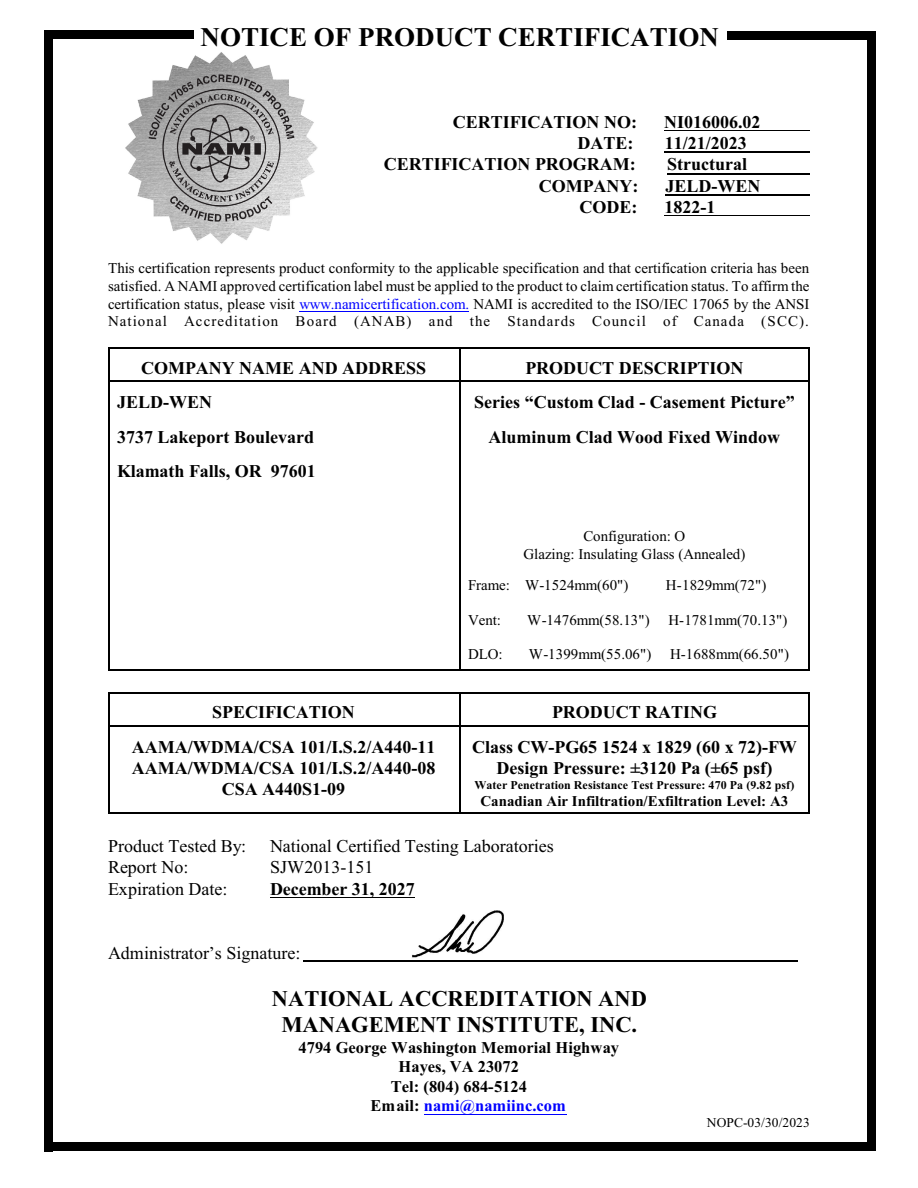
<style>
.page{position:relative;width:918px;height:1188px;background:#fff}
.page>*{position:absolute;margin:0;border:0;box-sizing:border-box;transform-origin:0 0}
.t1{font:700 27px "Times New Roman";color:#000}
.t2{font:700 22.5px/26.2px "Times New Roman";color:#000;text-align:center}
.t3{font:700 18px/21.3px "Times New Roman";color:#000;text-align:center}
.t4{font:18px "Times New Roman";color:#000}
.t5{font:700 16.5px "Times New Roman";color:#000}
.t6{font:700 16.5px "Times New Roman";color:#00f}
.t7{font:15px/17.7px "Times New Roman";letter-spacing:.005em;color:#000;text-align:justify}
.t8{font:700 15px "Times New Roman";color:#000}
.t9{font:13.5px "Times New Roman";letter-spacing:.005em;color:#000}
.t10{font:700 12px "Times New Roman";letter-spacing:.005em;color:#000}
.s1{color:#00f}
.s2{color:#000}
</style>
<div class="page">
<hr style="left:108px;top:348px;width:351px;height:1px;background:#000">
<hr style="left:108px;top:349px;width:1px;height:33px;background:#000">
<hr style="left:108px;top:381px;width:351px;height:1px;background:#000">
<hr style="left:809px;top:348px;width:1px;height:34px;background:#000">
<hr style="left:459px;top:348px;width:351px;height:1px;background:#000">
<hr style="left:459px;top:349px;width:1px;height:33px;background:#000">
<hr style="left:459px;top:381px;width:349px;height:1px;background:#000">
<hr style="left:108px;top:382px;width:1px;height:35px;background:#000">
<hr style="left:809px;top:382px;width:1px;height:35px;background:#000">
<hr style="left:459px;top:382px;width:1px;height:35px;background:#000">
<hr style="left:108px;top:417px;width:1px;height:34px;background:#000">
<hr style="left:809px;top:417px;width:1px;height:34px;background:#000">
<hr style="left:459px;top:417px;width:1px;height:34px;background:#000">
<hr style="left:108px;top:451px;width:1px;height:35px;background:#000">
<hr style="left:809px;top:451px;width:1px;height:35px;background:#000">
<hr style="left:459px;top:451px;width:1px;height:35px;background:#000">
<hr style="left:108px;top:486px;width:1px;height:32px;background:#000">
<hr style="left:809px;top:486px;width:1px;height:32px;background:#000">
<hr style="left:459px;top:486px;width:1px;height:32px;background:#000">
<hr style="left:108px;top:519px;width:1px;height:48px;background:#000">
<hr style="left:809px;top:519px;width:1px;height:48px;background:#000">
<hr style="left:459px;top:519px;width:1px;height:48px;background:#000">
<hr style="left:108px;top:567px;width:1px;height:35px;background:#000">
<hr style="left:809px;top:567px;width:1px;height:35px;background:#000">
<hr style="left:459px;top:567px;width:1px;height:35px;background:#000">
<hr style="left:108px;top:602px;width:1px;height:34px;background:#000">
<hr style="left:809px;top:602px;width:1px;height:34px;background:#000">
<hr style="left:459px;top:602px;width:1px;height:34px;background:#000">
<hr style="left:108px;top:669px;width:351px;height:2px;background:#000">
<hr style="left:108px;top:636px;width:1px;height:33px;background:#000">
<hr style="left:809px;top:636px;width:1px;height:35px;background:#000">
<hr style="left:459px;top:669px;width:351px;height:2px;background:#000">
<hr style="left:459px;top:636px;width:1px;height:33px;background:#000">
<hr style="left:108px;top:692px;width:351px;height:1px;background:#000">
<hr style="left:108px;top:694px;width:1px;height:32px;background:#000">
<hr style="left:108px;top:725px;width:351px;height:1px;background:#000">
<hr style="left:809px;top:692px;width:1px;height:34px;background:#000">
<hr style="left:459px;top:692px;width:351px;height:1px;background:#000">
<hr style="left:459px;top:694px;width:1px;height:32px;background:#000">
<hr style="left:459px;top:725px;width:349px;height:1px;background:#000">
<hr style="left:108px;top:813px;width:351px;height:1px;background:#000">
<hr style="left:108px;top:727px;width:1px;height:86px;background:#000">
<hr style="left:809px;top:727px;width:1px;height:87px;background:#000">
<hr style="left:459px;top:813px;width:351px;height:1px;background:#000">
<hr style="left:459px;top:727px;width:1px;height:86px;background:#000">
<img style="left:125px;top:52px;width:193px;height:192px">
<hr style="left:664px;top:130px;width:146px;height:1px;background:#000">
<hr style="left:665px;top:152px;width:145px;height:1px;background:#000">
<hr style="left:667px;top:173px;width:143px;height:1px;background:#000">
<hr style="left:665px;top:194px;width:145px;height:1px;background:#000">
<hr style="left:665px;top:215px;width:145px;height:1px;background:#000">
<hr style="left:300px;top:311px;width:169px;height:1px;background:#00f">
<hr style="left:270px;top:897px;width:145px;height:1px;background:#000">
<hr style="left:424px;top:1114px;width:142px;height:1px;background:#00f">
<div style="left:867px;top:32px;width:8px;height:1119px;background:#000"></div>
<div style="left:728px;top:32px;width:147px;height:8px;background:#000"></div>
<div style="left:44px;top:31px;width:9px;height:1120px;background:#000"></div>
<div style="left:44px;top:30px;width:150px;height:9px;background:#000"></div>
<hr style="left:303px;top:960px;width:495px;height:2px;background:#000">
<div style="left:44px;top:1142px;width:831px;height:9px;background:#000"></div>
<img style="left:412px;top:910px;width:92px;height:48px">
<h1 class="t1" style="left:201px;top:28px;width:520px">NOTICE OF PRODUCT CERTIFICATION</h1>
<p class="t3" style="left:453px;top:113px;width:186px">CERTIFICATION NO:</p>
<p class="t3" style="left:664px;top:113px;width:98px">NI016006.02</p>
<p class="t3" style="left:577px;top:134px;width:57px">DATE:</p>
<p class="t3" style="left:665px;top:134px;width:84px">11/21/2023</p>
<p class="t3" style="left:384px;top:155px;width:254px">CERTIFICATION PROGRAM:</p>
<p class="t3" style="left:667px;top:155px;width:81px">Structural</p>
<p class="t3" style="left:539px;top:177px;width:101px">COMPANY:</p>
<p class="t3" style="left:666px;top:177px;width:97px">JELD-WEN</p>
<p class="t3" style="left:580px;top:198px;width:59px">CODE:</p>
<p class="t3" style="left:665px;top:198px;width:52px">1822-1</p>
<p class="t7" style="left:108px;top:261px;width:703px">This certification represents product conformity to the applicable specification and that certification criteria has been satisfied. A NAMI approved certification label must be applied to the product to claim certification status. To affirm the certification status, please visit <span class="s1">www.namicertification.com.</span> NAMI is accredited to the ISO/IEC 17065 by the ANSI National Accreditation Board (ANAB) and the Standards Council of Canada (SCC).</p>
<p class="t3" style="left:141px;top:359px;width:287px">COMPANY NAME AND ADDRESS</p>
<p class="t3" style="left:525px;top:359px;width:220px">PRODUCT DESCRIPTION</p>
<p class="t3" style="left:117px;top:393px;width:97px">JELD-WEN</p>
<p class="t3" style="left:474px;top:393px;width:322px">Series “Custom Clad - Casement Picture”</p>
<p class="t3" style="left:117px;top:428px;width:199px">3737 Lakeport Boulevard</p>
<p class="t3" style="left:489px;top:428px;width:293px">Aluminum Clad Wood Fixed Window</p>
<p class="t3" style="left:117px;top:463px;width:200px">Klamath Falls, OR 97601</p>
<p class="t7" style="left:523px;top:529px;width:224px;text-align:center">Configuration: O<br>Glazing: Insulating Glass (Annealed)</p>
<p class="t7" style="left:468px;top:578px;width:162px">Frame: W-1524mm(60")</p>
<p class="t7" style="left:666px;top:578px;width:102px">H-1829mm(72")</p>
<p class="t7" style="left:468px;top:612px;width:35px">Vent:</p>
<p class="t7" style="left:527px;top:612px;width:124px">W-1476mm(58.13")</p>
<p class="t7" style="left:669px;top:612px;width:121px">H-1781mm(70.13")</p>
<p class="t7" style="left:468px;top:647px;width:36px">DLO:</p>
<p class="t7" style="left:529px;top:647px;width:124px">W-1399mm(55.06")</p>
<p class="t7" style="left:670px;top:647px;width:120px">H-1688mm(66.50")</p>
<p class="t3" style="left:212px;top:703px;width:144px">SPECIFICATION</p>
<p class="t3" style="left:552px;top:703px;width:167px">PRODUCT RATING</p>
<p class="t3" style="left:132px;top:738px;width:305px">AAMA/WDMA/CSA 101/I.S.2/A440-11<br>AAMA/WDMA/CSA 101/I.S.2/A440-08<br>CSA A440S1-09</p>
<p class="t3" style="left:472px;top:738px;width:326px">Class CW-PG65 1524 x 1829 (60 x 72)-FW<br>Design Pressure: ±3120 Pa (±65 psf)</p>
<p class="t10" style="left:475px;top:781px;width:321px">Water Penetration Resistance Test Pressure: 470 Pa (9.82 psf)</p>
<p class="t8" style="left:480px;top:796px;width:309px">Canadian Air Infiltration/Exfiltration Level: A3</p>
<p class="t4" style="left:108px;top:840px;width:140px">Product Tested By:</p>
<p class="t4" style="left:270px;top:840px;width:285px">National Certified Testing Laboratories</p>
<p class="t4" style="left:108px;top:861px;width:82px">Report No:</p>
<p class="t4" style="left:270px;top:861px;width:105px">SJW2013-151</p>
<p class="t4" style="left:108px;top:882px;width:121px">Expiration Date:</p>
<p class="t3" style="left:270px;top:880px;width:146px">December 31, 2027</p>
<p class="t4" style="left:108px;top:946px;width:194px">Administrator’s Signature:</p>
<h2 class="t2" style="left:272px;top:987px;width:376px">NATIONAL ACCREDITATION AND<br>MANAGEMENT INSTITUTE, INC.</h2>
<p class="t5" style="left:299px;top:1041px;width:322px">4794 George Washington Memorial Highway</p>
<p class="t5" style="left:399px;top:1061px;width:122px">Hayes, VA 23072</p>
<p class="t5" style="left:391px;top:1080px;width:138px">Tel: (804) 684-5124</p>
<p class="t6" style="left:370px;top:1100px;width:197px"><span class="s2">Email:</span> nami@namiinc.com</p>
<p class="t9" style="left:707px;top:1118px;width:104px">NOPC-03/30/2023</p>
</div>
